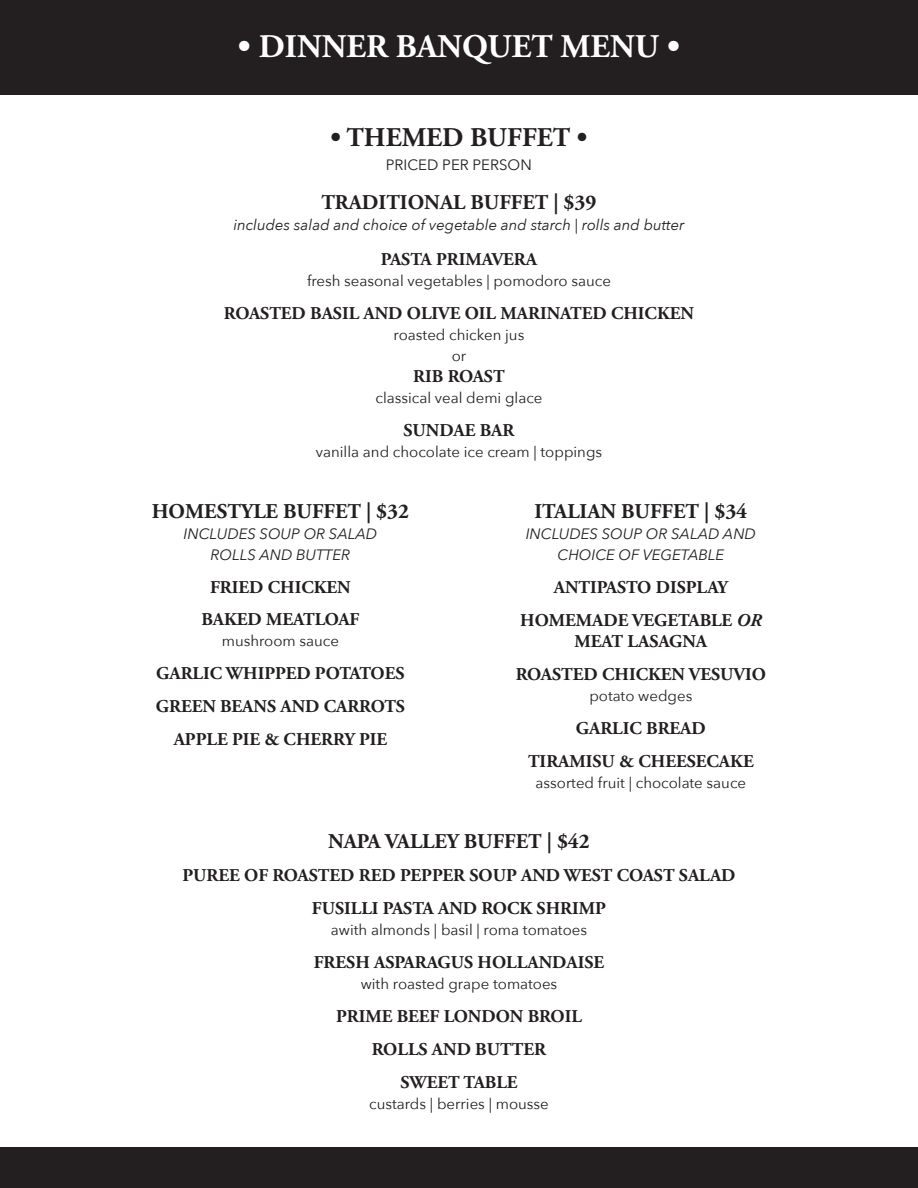
<style>
.page{position:relative;width:918px;height:1188px;background:#fff}
.page>*{position:absolute;margin:0;border:0;box-sizing:border-box;transform-origin:0 0}
.t1{font:700 33px "Adobe Garamond Pro";color:#fff}
.t2{font:700 27px "Adobe Garamond Pro";color:#231f20}
.t3{font:700 21px "Adobe Garamond Pro";color:#231f20}
.t4{font:700 18px/33px "Adobe Garamond Pro";color:#231f20;text-align:center}
.t5{font:15px/21px "Avenir Next";color:#231f20;text-align:center}
.t6{font:italic 15px/21px "Avenir Next";color:#231f20;text-align:center}
.s1{font-style:italic}
</style>
<div class="page">
<div style="left:0;top:1148px;width:918px;height:40px;background:#231f20"></div>
<div style="left:0;top:0;width:918px;height:94px;background:#231f20"></div>
<h1 class="t1" style="left:238px;top:34px;width:444px">• DINNER BANQUET MENU •</h1>
<h2 class="t2" style="left:330px;top:127px;width:259px">• THEMED BUFFET •</h2>
<p class="t5" style="left:386px;top:155px;width:147px">PRICED PER PERSON</p>
<p class="t3" style="left:321px;top:194px;width:276px">TRADITIONAL BUFFET | $39</p>
<p class="t6" style="left:233px;top:215px;width:452px">includes salad and choice of vegetable and starch | rolls and butter</p>
<p class="t4" style="left:381px;top:244px;width:158px">PASTA PRIMAVERA</p>
<p class="t5" style="left:307px;top:271px;width:305px">fresh seasonal vegetables | pomodoro sauce</p>
<p class="t4" style="left:224px;top:298px;width:472px">ROASTED BASIL AND OLIVE OIL MARINATED CHICKEN</p>
<p class="t5" style="left:394px;top:325px;width:132px">roasted chicken jus or</p>
<p class="t4" style="left:413px;top:361px;width:93px">RIB ROAST</p>
<p class="t5" style="left:376px;top:388px;width:168px">classical veal demi glace</p>
<p class="t4" style="left:403px;top:415px;width:113px">SUNDAE BAR</p>
<p class="t5" style="left:316px;top:442px;width:288px">vanilla and chocolate ice cream | toppings</p>
<p class="t3" style="left:152px;top:503px;width:259px">HOMESTYLE BUFFET | $32</p>
<p class="t6" style="left:184px;top:524px;width:195px">INCLUDES SOUP OR SALAD<br>ROLLS AND BUTTER</p>
<p class="t4" style="left:201px;top:574px;width:160px;line-height:31.5px">FRIED CHICKEN<br>BAKED MEATLOAF</p>
<p class="t5" style="left:222px;top:631px;width:119px">mushroom sauce</p>
<p class="t4" style="left:156px;top:658px;width:250px">GARLIC WHIPPED POTATOES<br>GREEN BEANS AND CARROTS<br>APPLE PIE &amp; CHERRY PIE</p>
<p class="t3" style="left:535px;top:503px;width:214px">ITALIAN BUFFET | $34</p>
<p class="t6" style="left:526px;top:524px;width:232px">INCLUDES SOUP OR SALAD AND<br>CHOICE OF VEGETABLE</p>
<p class="t4" style="left:520px;top:573px;width:243px">ANTIPASTO DISPLAY<br>HOMEMADE VEGETABLE <span class="s1">OR</span></p>
<p class="t4" style="left:516px;top:627px;width:252px">MEAT LASAGNA<br>ROASTED CHICKEN VESUVIO</p>
<p class="t5" style="left:589px;top:686px;width:105px">potato wedges</p>
<p class="t4" style="left:528px;top:714px;width:227px">GARLIC BREAD<br>TIRAMISU &amp; CHEESECAKE</p>
<p class="t5" style="left:536px;top:773px;width:212px">assorted fruit | chocolate sauce</p>
<p class="t3" style="left:328px;top:833px;width:263px">NAPA VALLEY BUFFET | $42</p>
<p class="t4" style="left:182px;top:861px;width:555px">PUREE OF ROASTED RED PEPPER SOUP AND WEST COAST SALAD<br>FUSILLI PASTA AND ROCK SHRIMP</p>
<p class="t5" style="left:331px;top:920px;width:258px">awith almonds | basil | roma tomatoes</p>
<p class="t4" style="left:314px;top:948px;width:292px">FRESH ASPARAGUS HOLLANDAISE</p>
<p class="t5" style="left:361px;top:974px;width:198px">with roasted grape tomatoes</p>
<p class="t4" style="left:336px;top:1002px;width:247px">PRIME BEEF LONDON BROIL<br>ROLLS AND BUTTER<br>SWEET TABLE</p>
<p class="t5" style="left:369px;top:1094px;width:181px">custards | berries | mousse</p>
</div>
